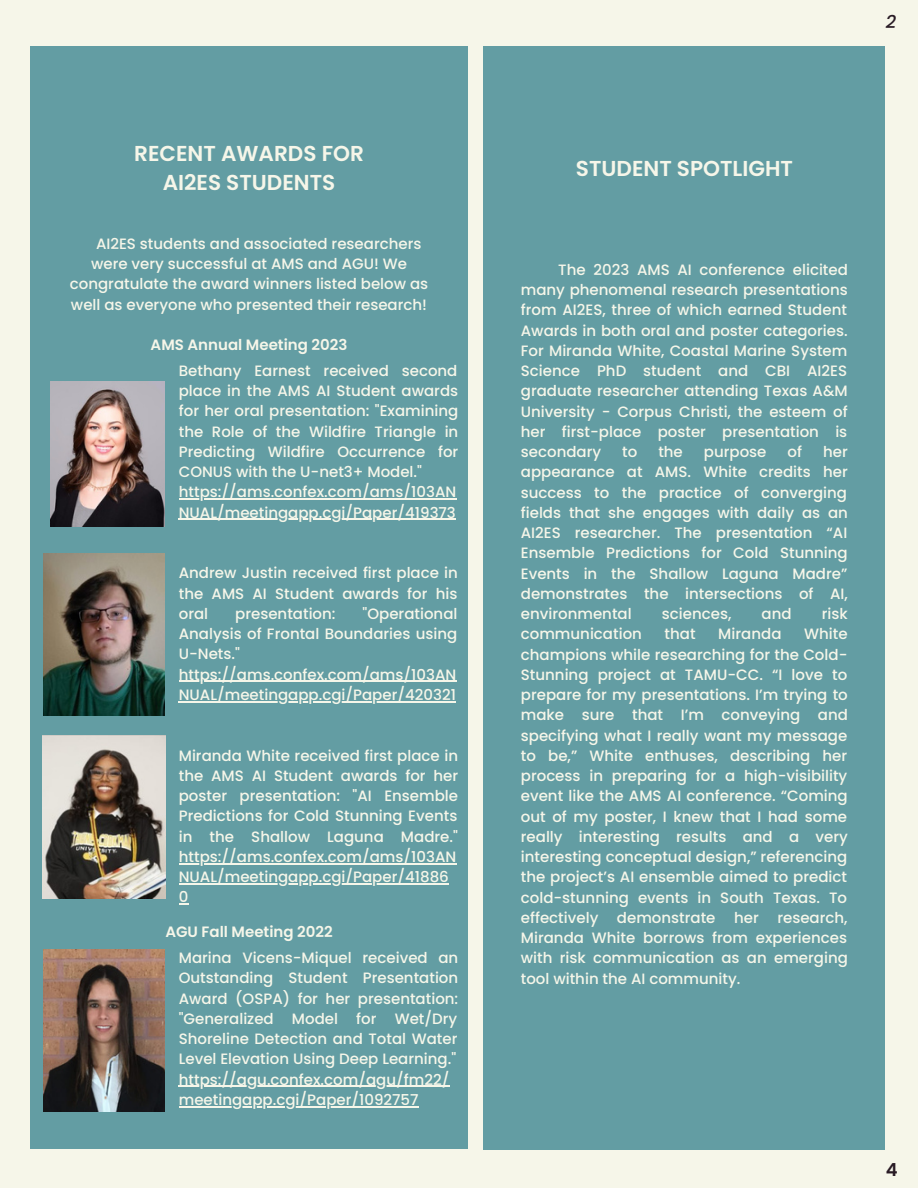
<style>
.page{position:relative;width:918px;height:1188px;background:#f6f6e9}
.page>*{position:absolute;margin:0;border:0;box-sizing:border-box;transform-origin:0 0}
.t1{font:600 21.6px/29.2px "Poppins";color:#f6f6e9;text-align:center}
.t2{font:italic 500 18px "Poppins";color:#291b25}
.t3{font:600 18px "Poppins";color:#291b25}
.t4{font:500 15px/20.2px "Poppins";color:#f6f6e9;text-align:justify}
.t5{font:600 15px "Poppins";color:#f6f6e9}
</style>
<div class="page">
<div style="left:31px;top:47px;width:437px;height:1102px;background:#639da3"></div>
<div style="left:483px;top:953px;width:402px;height:197px;background:#639da3"></div>
<div style="left:483px;top:47px;width:402px;height:928px;background:#639da3"></div>
<img style="left:43px;top:736px;width:122px;height:163px">
<img style="left:43px;top:554px;width:122px;height:162px">
<img style="left:43px;top:949px;width:122px;height:162px">
<img style="left:51px;top:381px;width:113px;height:145px">
<hr style="left:179px;top:498px;width:278px;height:2px;background:#f6f6e9">
<hr style="left:179px;top:519px;width:277px;height:1px;background:#f6f6e9">
<hr style="left:179px;top:681px;width:278px;height:1px;background:#f6f6e9">
<hr style="left:179px;top:701px;width:277px;height:1px;background:#f6f6e9">
<hr style="left:179px;top:863px;width:278px;height:1px;background:#f6f6e9">
<hr style="left:179px;top:883px;width:270px;height:1px;background:#f6f6e9">
<svg style="left:179px;top:903px;width:9px;height:2px"></svg>
<hr style="left:179px;top:1086px;width:271px;height:1px;background:#f6f6e9">
<hr style="left:179px;top:1106px;width:240px;height:1px;background:#f6f6e9">
<h1 class="t1" style="left:134px;top:139px;width:231px">RECENT AWARDS FOR<br>AI2ES STUDENTS</h1>
<p class="t4" style="left:96px;top:233px;width:327px">AI2ES students and associated researchers</p>
<p class="t4" style="left:91px;top:254px;width:317px">were very successful at AMS and AGU! We</p>
<p class="t4" style="left:70px;top:274px;width:360px">congratulate the award winners listed below as</p>
<p class="t4" style="left:71px;top:294px;width:358px">well as everyone who presented their research!</p>
<p class="t5" style="left:151px;top:334px;width:198px">AMS Annual Meeting 2023</p>
<p class="t4" style="left:179px;top:360px;width:281px;text-align:left">Bethany Earnest received second place in the AMS AI Student awards for her oral presentation: "Examining the Role of the Wildfire Triangle in Predicting Wildfire Occurrence for CONUS with the U-net3+ Model." https://ams.confex.com/ams/103AN NUAL/meetingapp.cgi/Paper/419373</p>
<p class="t4" style="left:179px;top:563px;width:281px">Andrew Justin received first place in the AMS AI Student awards for his oral</p>
<p class="t4" style="left:179px;top:603px;width:280px;text-align:left;text-indent:184px">"Operational<br>Analysis of Frontal Boundaries using<br>U-Nets." https://ams.confex.com/ams/103AN<br>NUAL/meetingapp.cgi/Paper/420321</p>
<p class="t4" style="left:235px;top:603px;width:102px">presentation:</p>
<p class="t4" style="left:179px;top:745px;width:281px;text-align:left">Miranda White received first place in the AMS AI Student awards for her poster presentation: "AI Ensemble<br>Predictions for Cold Stunning Events in the Shallow Laguna Madre." https://ams.confex.com/ams/103AN<br>NUAL/meetingapp.cgi/Paper/41886<br>0</p>
<p class="t5" style="left:165px;top:922px;width:169px">AGU Fall Meeting 2022</p>
<p class="t4" style="left:179px;top:948px;width:281px;text-align:left">Marina Vicens-Miquel received an Outstanding Student Presentation Award (OSPA) for her presentation: "Generalized Model for Wet/Dry Shoreline Detection and Total Water Level Elevation Using Deep Learning." https://agu.confex.com/agu/fm22/ meetingapp.cgi/Paper/1092757</p>
<p class="t2" style="left:886px;top:9px;width:12px">2</p>
<h1 class="t1" style="left:576px;top:153px;width:219px">STUDENT SPOTLIGHT</h1>
<p class="t4" style="left:521px;top:259px;width:329px;text-indent:37px">The 2023 AMS AI conference elicited many phenomenal research presentations from AI2ES, three of which earned Student Awards in both oral and poster categories.<br>For Miranda White, Coastal Marine System Science PhD student and CBI AI2ES graduate researcher attending Texas A&amp;M University - Corpus Christi, the esteem of her first-place poster presentation is secondary</p>
<p class="t4" style="left:622px;top:442px;width:17px">to</p>
<p class="t4" style="left:658px;top:442px;width:26px">the</p>
<p class="t4" style="left:704px;top:442px;width:64px">purpose</p>
<p class="t4" style="left:788px;top:442px;width:16px">of</p>
<p class="t4" style="left:521px;top:442px;width:329px;text-indent:302px">her appearance at AMS. White credits her success to the practice of converging fields that she engages with daily as an AI2ES researcher. The presentation “AI Ensemble Predictions for Cold Stunning Events in the Shallow Laguna Madre” demonstrates the intersections of AI, environmental</p>
<p class="t4" style="left:662px;top:604px;width:71px">sciences,</p>
<p class="t4" style="left:762px;top:604px;width:32px">and</p>
<p class="t4" style="left:822px;top:604px;width:28px">risk</p>
<p class="t4" style="left:521px;top:624px;width:329px;text-indent:283px">White champions while researching for the Cold-Stunning project at TAMU-CC. “I love to prepare for my presentations. I’m trying to make sure that I’m conveying and specifying what I really want my message to be,” White enthuses, describing her process in preparing for a high-visibility event like the AMS AI conference. “Coming out of my poster, I knew that I had some really interesting results and a very interesting conceptual design,” referencing the project’s AI ensemble aimed to predict cold-stunning events in South Texas. To effectively demonstrate her research, Miranda White borrows from experiences with risk communication as an emerging tool within the AI community.</p>
<p class="t4" style="left:521px;top:624px;width:123px">communication</p>
<p class="t4" style="left:665px;top:624px;width:33px">that</p>
<p class="t4" style="left:718px;top:624px;width:65px">Miranda</p>
<p class="t3" style="left:886px;top:1157px;width:13px">4</p>
</div>
